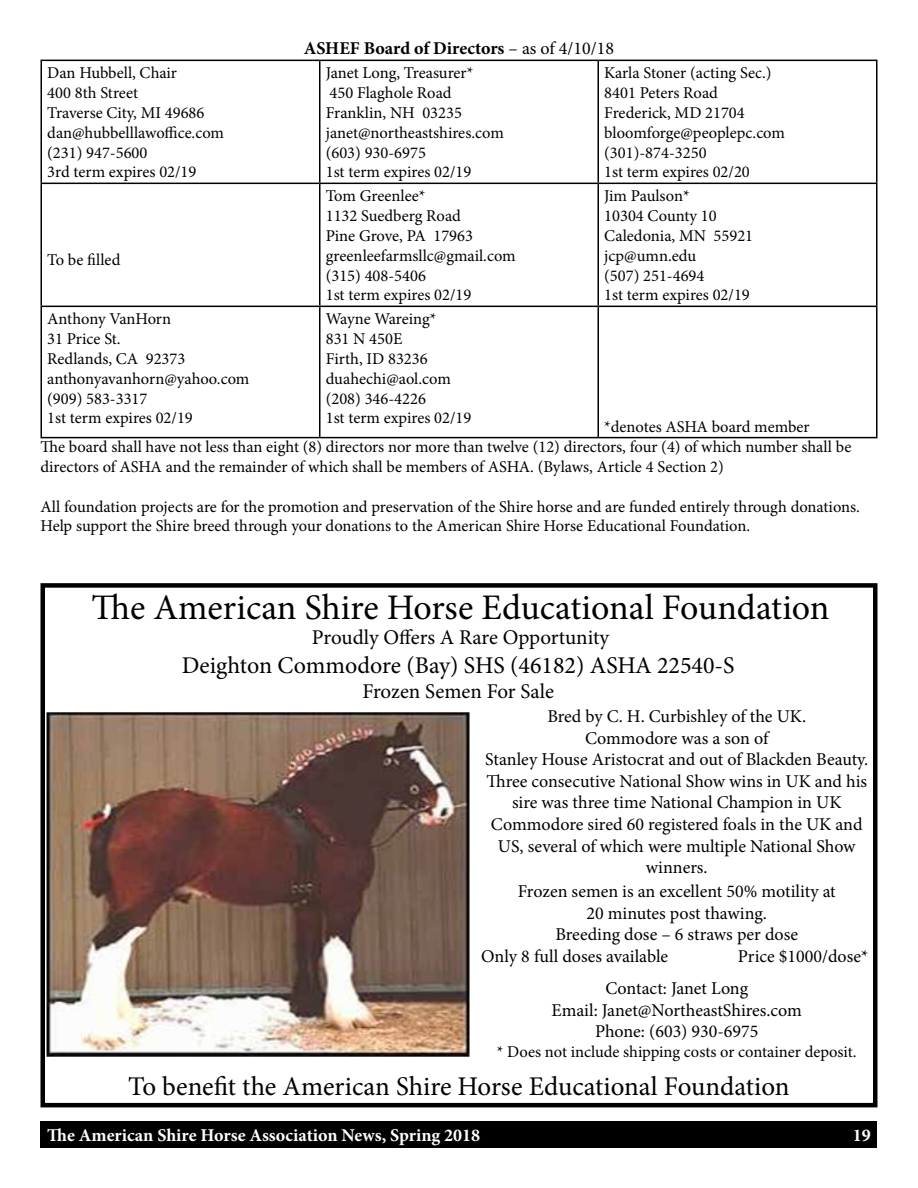
<style>
.page{position:relative;width:918px;height:1188px;background:#fff}
.page>*{position:absolute;margin:0;border:0;box-sizing:border-box;transform-origin:0 0}
.t1{font:36px "Minion Pro";color:#000}
.t2{font:27px "Minion Pro";color:#000}
.t3{font:24px "Minion Pro";color:#000}
.t4{font:21px "Minion Pro";color:#000}
.t5{font:18px/21.6px "Minion Pro";color:#000;text-align:center}
.t6{font:700 18px "Minion Pro";color:#fff}
.t7{font:700 18px "Minion Pro";color:#000}
.t8{font:16.5px/19.8px "Minion Pro";color:#000}
.s1{font-weight:400}
</style>
<div class="page">
<div style="left:40px;top:1121px;width:838px;height:27px;background:#000"></div>
<hr style="left:40px;top:60px;width:280px;height:1px;background:#000">
<hr style="left:40px;top:61px;width:2px;height:122px;background:#000">
<hr style="left:320px;top:60px;width:278px;height:1px;background:#000">
<hr style="left:319px;top:61px;width:2px;height:122px;background:#000">
<hr style="left:598px;top:60px;width:280px;height:1px;background:#000">
<hr style="left:597px;top:61px;width:2px;height:122px;background:#000">
<hr style="left:876px;top:61px;width:2px;height:122px;background:#000">
<hr style="left:40px;top:183px;width:280px;height:1px;background:#000">
<hr style="left:40px;top:184px;width:2px;height:122px;background:#000">
<hr style="left:320px;top:183px;width:278px;height:1px;background:#000">
<hr style="left:319px;top:184px;width:2px;height:122px;background:#000">
<hr style="left:598px;top:183px;width:280px;height:1px;background:#000">
<hr style="left:597px;top:184px;width:2px;height:122px;background:#000">
<hr style="left:876px;top:184px;width:2px;height:122px;background:#000">
<hr style="left:40px;top:306px;width:280px;height:1px;background:#000">
<hr style="left:40px;top:307px;width:2px;height:130px;background:#000">
<hr style="left:320px;top:306px;width:278px;height:1px;background:#000">
<hr style="left:319px;top:307px;width:2px;height:130px;background:#000">
<hr style="left:598px;top:306px;width:280px;height:1px;background:#000">
<hr style="left:597px;top:307px;width:2px;height:130px;background:#000">
<hr style="left:876px;top:307px;width:2px;height:130px;background:#000">
<hr style="left:40px;top:437px;width:280px;height:1px;background:#000">
<hr style="left:320px;top:437px;width:278px;height:1px;background:#000">
<hr style="left:598px;top:437px;width:280px;height:1px;background:#000">
<img style="left:46px;top:712px;width:424px;height:345px">
<div style="left:40px;top:583px;width:838px;height:524px;border:4px solid #000"></div>
<p class="t7" style="left:304px;top:35px;width:312px">ASHEF Board of Directors <span class="s1">– as of 4/10/18</span></p>
<p class="t8" style="left:47px;top:63px;width:178px">Dan Hubbell, Chair<br>400 8th Street<br>Traverse City, MI 49686 dan@hubbelllawoffice.com (231) 947-5600<br>3rd term expires 02/19</p>
<p class="t8" style="left:326px;top:63px;width:180px">Janet Long, Treasurer*<br>450 Flaghole Road<br>Franklin, NH 03235 janet@northeastshires.com (603) 930-6975<br>1st term expires 02/19</p>
<p class="t8" style="left:604px;top:63px;width:182px">Karla Stoner (acting Sec.)<br>8401 Peters Road<br>Frederick, MD 21704 bloomforge@peoplepc.com (301)-874-3250<br>1st term expires 02/20</p>
<p class="t8" style="left:47px;top:250px;width:75px">To be filled</p>
<p class="t8" style="left:326px;top:186px;width:192px">Tom Greenlee*<br>1132 Suedberg Road<br>Pine Grove, PA 17963 greenleefarmsllc@gmail.com (315) 408-5406<br>1st term expires 02/19</p>
<p class="t8" style="left:604px;top:186px;width:150px">Jim Paulson*<br>10304 County 10<br>Caledonia, MN 55921 jcp@umn.edu<br>(507) 251-4694<br>1st term expires 02/19</p>
<p class="t8" style="left:47px;top:309px;width:204px">Anthony VanHorn<br>31 Price St.<br>Redlands, CA 92373 anthonyavanhorn@yahoo.com (909) 583-3317<br>1st term expires 02/19</p>
<p class="t8" style="left:326px;top:309px;width:147px">Wayne Wareing*<br>831 N 450E<br>Firth, ID 83236 duahechi@aol.com (208) 346-4226<br>1st term expires 02/19</p>
<p class="t8" style="left:41px;top:416px;width:812px;text-indent:564px">*denotes ASHA board member<br>The board shall have not less than eight (8) directors nor more than twelve (12) directors, four (4) of which number shall be directors of ASHA and the remainder of which shall be members of ASHA. (Bylaws, Article 4 Section 2)</p>
<p class="t8" style="left:41px;top:496px;width:821px">All foundation projects are for the promotion and preservation of the Shire horse and are funded entirely through donations.<br>Help support the Shire breed through your donations to the American Shire Horse Educational Foundation.</p>
<h1 class="t1" style="left:92px;top:584px;width:739px">The American Shire Horse Educational Foundation</h1>
<p class="t4" style="left:312px;top:624px;width:299px">Proudly Offers A Rare Opportunity</p>
<h3 class="t3" style="left:182px;top:650px;width:554px">Deighton Commodore (Bay) SHS (46182) ASHA 22540-S</h3>
<p class="t4" style="left:362px;top:678px;width:193px">Frozen Semen For Sale</p>
<p class="t5" style="left:485px;top:706px;width:385px">Bred by C. H. Curbishley of the UK.<br>Commodore was a son of<br>Stanley House Aristocrat and out of Blackden Beauty.<br>Three consecutive National Show wins in UK and his sire was three time National Champion in UK Commodore sired 60 registered foals in the UK and US, several of which were multiple National Show winners.</p>
<p class="t5" style="left:518px;top:881px;width:320px">Frozen semen is an excellent 50% motility at</p>
<p class="t5" style="left:586px;top:902px;width:182px">20 minutes post thawing.</p>
<p class="t5" style="left:555px;top:924px;width:244px">Breeding dose – 6 straws per dose</p>
<p class="t5" style="left:481px;top:945px;width:189px">Only 8 full doses available</p>
<p class="t5" style="left:605px;top:940px;width:264px;line-height:32.4px;text-align:left;text-indent:133px">Price $1000/dose*<br>Contact: Janet Long</p>
<p class="t5" style="left:552px;top:999px;width:252px">Email: Janet@NortheastShires.com<br>Phone: (603) 930-6975</p>
<p class="t8" style="left:497px;top:1042px;width:361px">* Does not include shipping costs or container deposit.</p>
<h2 class="t2" style="left:128px;top:1068px;width:663px">To benefit the American Shire Horse Educational Foundation</h2>
<p class="t6" style="left:47px;top:1123px;width:434px">The American Shire Horse Association News, Spring 2018</p>
<p class="t6" style="left:853px;top:1123px;width:19px">19</p>
</div>
